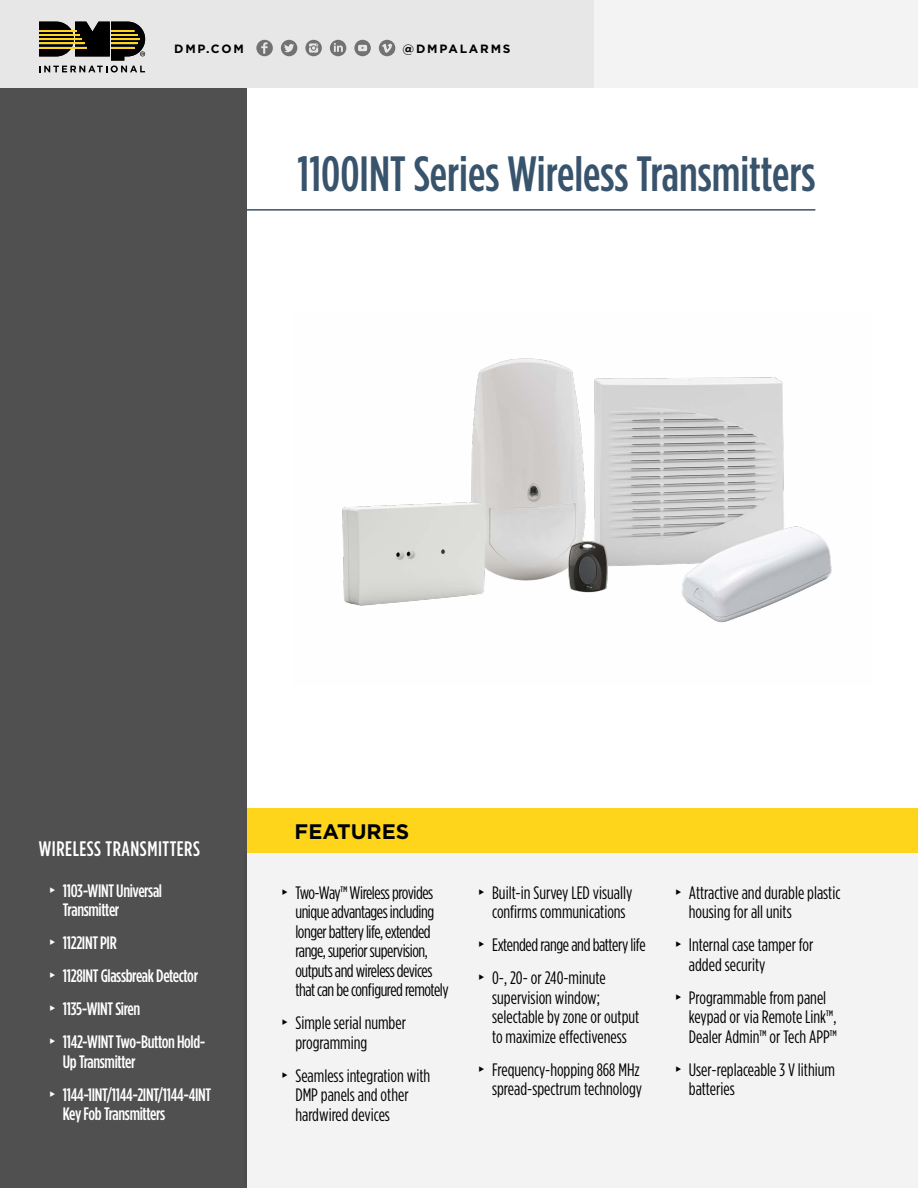
<style>
.page{position:relative;width:918px;height:1188px;background:#fff}
.page>*{position:absolute;margin:0;border:0;box-sizing:border-box;transform-origin:0 0}
.t1{font:500 49.5px "Gotham Condensed";color:#38536c}
.t2{font:500 21px "Gotham Condensed";letter-spacing:.025em;color:#fff}
.t3{font:700 21px "Gotham";color:#000}
.t4{font:18px/19.5px "Gotham Condensed";color:#000101}
.t5{font:500 18px/33px "Gotham Condensed";letter-spacing:-.02em;color:#fff}
.t6{font:18px/19.5px "Gotham Condensed";letter-spacing:-.025em;color:#000101}
.t7{font:18px/33px "Gotham Condensed";letter-spacing:-.02em;color:#000101}
.t8{font:700 12px "Gotham";letter-spacing:.15em;color:#000}
.s1{font-family:"Arial Unicode MS";font-weight:400}
.s2{font-family:"Arial Unicode MS"}
</style>
<div class="page">
<div style="left:0;top:0;width:918px;height:88px;background:#f3f3f3"></div>
<div style="left:0;top:0;width:594px;height:88px;background:#e7e7e7"></div>
<svg style="left:330px;top:40px;width:16px;height:16px"></svg>
<svg style="left:305px;top:40px;width:17px;height:16px"></svg>
<svg style="left:256px;top:40px;width:17px;height:16px"></svg>
<svg style="left:281px;top:40px;width:16px;height:16px"></svg>
<svg style="left:379px;top:40px;width:16px;height:16px"></svg>
<svg style="left:354px;top:40px;width:17px;height:16px"></svg>
<div style="left:0;top:88px;width:247px;height:1100px;background:#4f504f"></div>
<hr style="left:0;top:89px;width:1px;height:1099px;background:#000">
<hr style="left:0;top:88px;width:1px;height:42px;background:#38536c">
<svg style="left:39px;top:22px;width:106px;height:51px"></svg>
<div style="left:244px;top:852px;width:674px;height:336px;background:linear-gradient(to right,#f1f1f1,#f4f4f4)"></div>
<div style="left:247px;top:809px;width:671px;height:44px;background:#fed51b"></div>
<hr style="left:247px;top:209px;width:568px;height:2px;background:#38536c">
<img style="left:342px;top:358px;width:490px;height:265px">
<p class="t8" style="left:174px;top:41px;width:71px">DMP.COM</p>
<p class="t8" style="left:403px;top:41px;width:110px">@DMPALARMS</p>
<h1 class="t1" style="left:298px;top:145px;width:519px">1100INT Series Wireless Transmitters</h1>
<p class="t2" style="left:39px;top:836px;width:163px">WIRELESS TRANSMITTERS</p>
<p class="t5" style="left:63px;top:881px;width:101px;line-height:19.5px;text-indent:-17px"><span class="s1">▸</span> 1103-WINT Universal<br>Transmitter</p>
<p class="t5" style="left:46px;top:927px;width:161px"><span class="s1">▸</span> 1122INT PIR<br><span class="s1">▸</span> 1128INT Glassbreak Detector <span class="s1">▸</span> 1135-WINT Siren<br><span class="s1">▸</span> 1142-WINT Two-Button Hold-</p>
<p class="t5" style="left:46px;top:1045px;width:166px;text-indent:17px">Up Transmitter<br><span class="s1">▸</span> 1144-1INT/1144-2INT/1144-4INT</p>
<p class="t5" style="left:63px;top:1098px;width:104px">Key Fob Transmitters</p>
<p class="t3" style="left:295px;top:818px;width:116px">FEATURES</p>
<p class="t6" style="left:295px;top:883px;width:155px;text-indent:-17px"><span class="s2">▸</span> Two-Way™ Wireless provides unique advantages including longer battery life, extended range, superior supervision, outputs and wireless devices that can be configured remotely</p>
<p class="t4" style="left:295px;top:1013px;width:112px;text-indent:-17px"><span class="s2">▸</span> Simple serial number programming</p>
<p class="t4" style="left:295px;top:1066px;width:136px;text-indent:-17px"><span class="s2">▸</span> Seamless integration with<br>DMP panels and other hardwired devices</p>
<p class="t4" style="left:476px;top:883px;width:158px;text-align:center"><span class="s2">▸</span> Built-in Survey LED visually confirms communications</p>
<p class="t7" style="left:476px;top:928px;width:172px"><span class="s2">▸</span> Extended range and battery life <span class="s2">▸</span> 0-, 20- or 240-minute</p>
<p class="t4" style="left:492px;top:987px;width:149px">supervision window; selectable by zone or output to maximize effectiveness</p>
<p class="t4" style="left:476px;top:1059px;width:168px;text-align:right"><span class="s2">▸</span> Frequency-hopping 868 MHz spread-spectrum technology</p>
<p class="t4" style="left:689px;top:882px;width:153px;text-indent:-17px"><span class="s2">▸</span> Attractive and durable plastic housing for all units</p>
<p class="t4" style="left:689px;top:935px;width:126px;text-indent:-17px"><span class="s2">▸</span> Internal case tamper for added security</p>
<p class="t4" style="left:689px;top:987px;width:150px;text-indent:-17px"><span class="s2">▸</span> Programmable from panel keypad or via Remote Link™,<br>Dealer Admin™ or Tech APP™</p>
<p class="t4" style="left:689px;top:1059px;width:148px;text-indent:-17px"><span class="s2">▸</span> User-replaceable 3 V lithium batteries</p>
</div>
